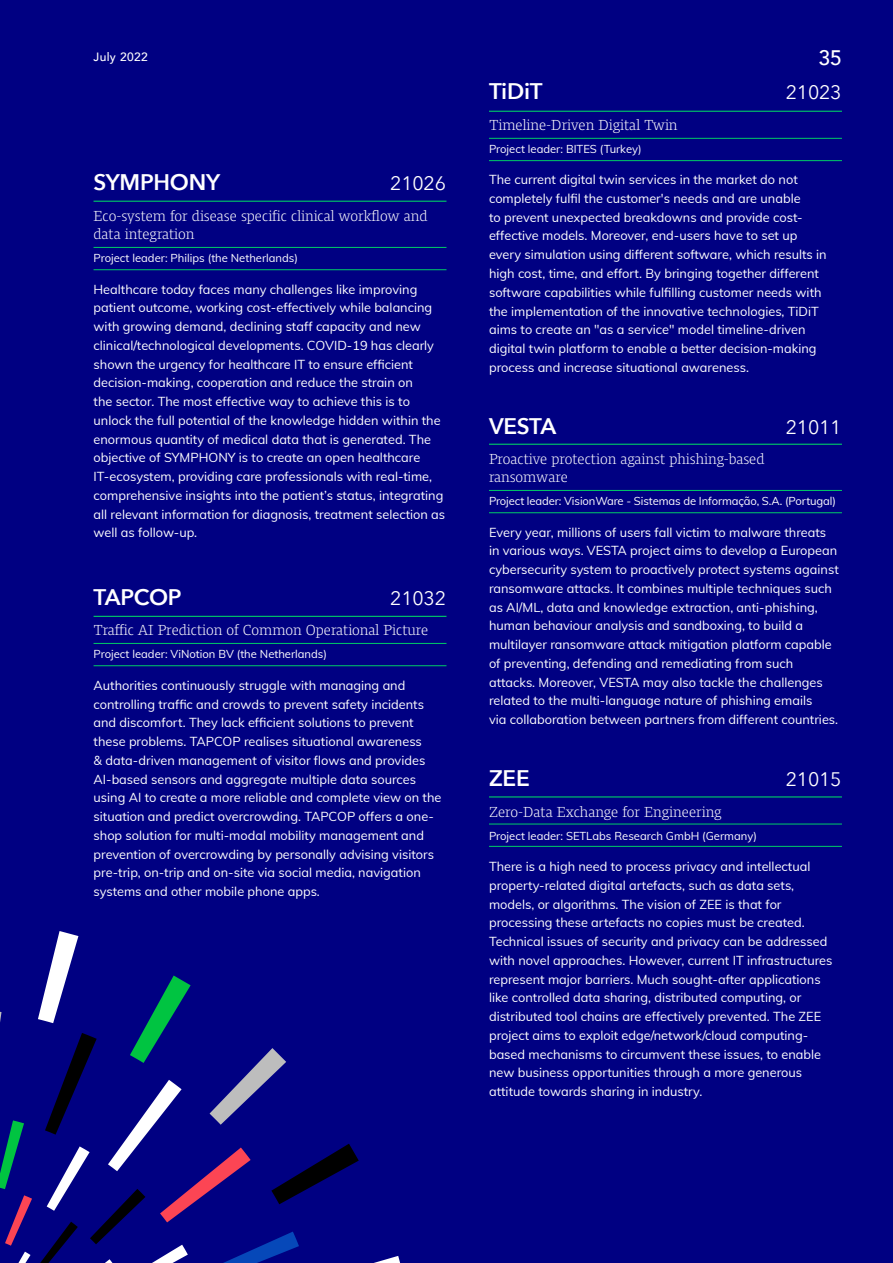
<style>
.page{position:relative;width:893px;height:1263px;background:#000082}
.page>*{position:absolute;margin:0;border:0;box-sizing:border-box;transform-origin:0 0}
.t1{font:600 22.5px "Avenir Next";letter-spacing:-.01em;color:#fff}
.t2{font:500 21px "Avenir";color:#fff}
.t3{font:19.5px "Avenir Next";letter-spacing:-.01em;color:#fff}
.t4{font:300 15px/18px "Harrison Serif Pro";color:#fff}
.t5{font:12.75px/18.8px "Muli";color:#fff}
.t6{font:500 12px "Avenir";letter-spacing:.03em;color:#fff}
.t7{font:11.25px "Muli";color:#fff}
</style>
<div class="page">
<svg style="left:0;top:1011px;width:24px;height:178px"></svg>
<svg style="left:38px;top:931px;width:362px;height:332px"></svg>
<svg style="left:5px;top:1195px;width:27px;height:68px"></svg>
<hr style="left:489px;top:490px;width:353px;height:1px;background:#0c6">
<hr style="left:489px;top:512px;width:353px;height:1px;background:#0c6">
<hr style="left:94px;top:247px;width:352px;height:1px;background:#0c6">
<hr style="left:94px;top:269px;width:352px;height:1px;background:#0c6">
<hr style="left:489px;top:824px;width:353px;height:1px;background:#0c6">
<hr style="left:489px;top:846px;width:353px;height:1px;background:#0c6">
<hr style="left:94px;top:643px;width:352px;height:1px;background:#0c6">
<hr style="left:94px;top:665px;width:352px;height:1px;background:#0c6">
<hr style="left:489px;top:138px;width:353px;height:1px;background:#0c6">
<hr style="left:489px;top:160px;width:353px;height:1px;background:#0c6">
<hr style="left:489px;top:444px;width:353px;height:1px;background:#0c6">
<hr style="left:94px;top:201px;width:352px;height:1px;background:#0c6">
<hr style="left:489px;top:796px;width:353px;height:1px;background:#0c6">
<hr style="left:94px;top:616px;width:352px;height:1px;background:#0c6">
<hr style="left:489px;top:111px;width:353px;height:1px;background:#0c6">
<p class="t6" style="left:94px;top:47px;width:56px">July 2022</p>
<h2 class="t2" style="left:819px;top:39px;width:25px">35</h2>
<h1 class="t1" style="left:94px;top:163px;width:128px">SYMPHONY</h1>
<h3 class="t3" style="left:390px;top:167px;width:57px">21026</h3>
<p class="t4" style="left:94px;top:206px;width:335px">Eco-system for disease specific clinical workflow and data integration</p>
<p class="t7" style="left:94px;top:250px;width:206px">Project leader: Philips (the Netherlands)</p>
<p class="t5" style="left:94px;top:279px;width:353px">Healthcare today faces many challenges like improving patient outcome, working cost-effectively while balancing with growing demand, declining staff capacity and new clinical/technological developments. COVID-19 has clearly shown the urgency for healthcare IT to ensure efficient decision-making, cooperation and reduce the strain on<br>the sector. The most effective way to achieve this is to unlock the full potential of the knowledge hidden within the enormous quantity of medical data that is generated. The objective of SYMPHONY is to create an open healthcare IT-ecosystem, providing care professionals with real-time, comprehensive insights into the patient’s status, integrating all relevant information for diagnosis, treatment selection as well as follow-up.</p>
<h1 class="t1" style="left:94px;top:578px;width:90px">TAPCOP</h1>
<h3 class="t3" style="left:390px;top:581px;width:57px">21032</h3>
<p class="t4" style="left:94px;top:620px;width:336px">Traffic AI Prediction of Common Operational Picture</p>
<p class="t7" style="left:94px;top:646px;width:235px">Project leader: ViNotion BV (the Netherlands)</p>
<p class="t5" style="left:94px;top:675px;width:349px">Authorities continuously struggle with managing and controlling traffic and crowds to prevent safety incidents and discomfort. They lack efficient solutions to prevent these problems. TAPCOP realises situational awareness<br>&amp; data-driven management of visitor flows and provides AI-based sensors and aggregate multiple data sources using AI to create a more reliable and complete view on the situation and predict overcrowding. TAPCOP offers a one&shy;shop solution for multi-modal mobility management and prevention of overcrowding by personally advising visitors pre-trip, on-trip and on-site via social media, navigation systems and other mobile phone apps.</p>
<h1 class="t1" style="left:489px;top:72px;width:55px">TiDiT</h1>
<h3 class="t3" style="left:786px;top:76px;width:57px">21023</h3>
<p class="t4" style="left:489px;top:114px;width:190px">Timeline-Driven Digital Twin</p>
<p class="t7" style="left:489px;top:140px;width:154px">Project leader: BITES (Turkey)</p>
<p class="t5" style="left:489px;top:170px;width:339px">The current digital twin services in the market do not completely fulfil the customer's needs and are unable<br>to prevent unexpected breakdowns and provide cost&shy;effective models. Moreover, end-users have to set up every simulation using different software, which results in high cost, time, and effort. By bringing together different software capabilities while fulfilling customer needs with the implementation of the innovative technologies, TiDiT aims to create an "as a service" model timeline-driven digital twin platform to enable a better decision-making process and increase situational awareness.</p>
<h1 class="t1" style="left:489px;top:406px;width:69px">VESTA</h1>
<h3 class="t3" style="left:786px;top:410px;width:57px">21011</h3>
<p class="t4" style="left:489px;top:449px;width:277px">Proactive protection against phishing-based ransomware</p>
<p class="t7" style="left:489px;top:493px;width:348px">Project leader: VisionWare - Sistemas de Informação, S.A. (Portugal)</p>
<p class="t5" style="left:489px;top:522px;width:351px">Every year, millions of users fall victim to malware threats in various ways. VESTA project aims to develop a European cybersecurity system to proactively protect systems against ransomware attacks. It combines multiple techniques such as AI/ML, data and knowledge extraction, anti-phishing, human behaviour analysis and sandboxing, to build a multilayer ransomware attack mitigation platform capable of preventing, defending and remediating from such attacks. Moreover, VESTA may also tackle the challenges related to the multi-language nature of phishing emails<br>via collaboration between partners from different countries.</p>
<h1 class="t1" style="left:489px;top:759px;width:42px">ZEE</h1>
<h3 class="t3" style="left:786px;top:763px;width:57px">21015</h3>
<p class="t4" style="left:489px;top:801px;width:234px">Zero-Data Exchange for Engineering</p>
<p class="t7" style="left:489px;top:827px;width:269px">Project leader: SETLabs Research GmbH (Germany)</p>
<p class="t5" style="left:489px;top:856px;width:345px">There is a high need to process privacy and intellectual property-related digital artefacts, such as data sets, models, or algorithms. The vision of ZEE is that for processing these artefacts no copies must be created.<br>Technical issues of security and privacy can be addressed with novel approaches. However, current IT infrastructures represent major barriers. Much sought-after applications like controlled data sharing, distributed computing, or distributed tool chains are effectively prevented. The ZEE project aims to exploit edge/network/cloud computing&shy;based mechanisms to circumvent these issues, to enable new business opportunities through a more generous attitude towards sharing in industry.</p>
</div>
